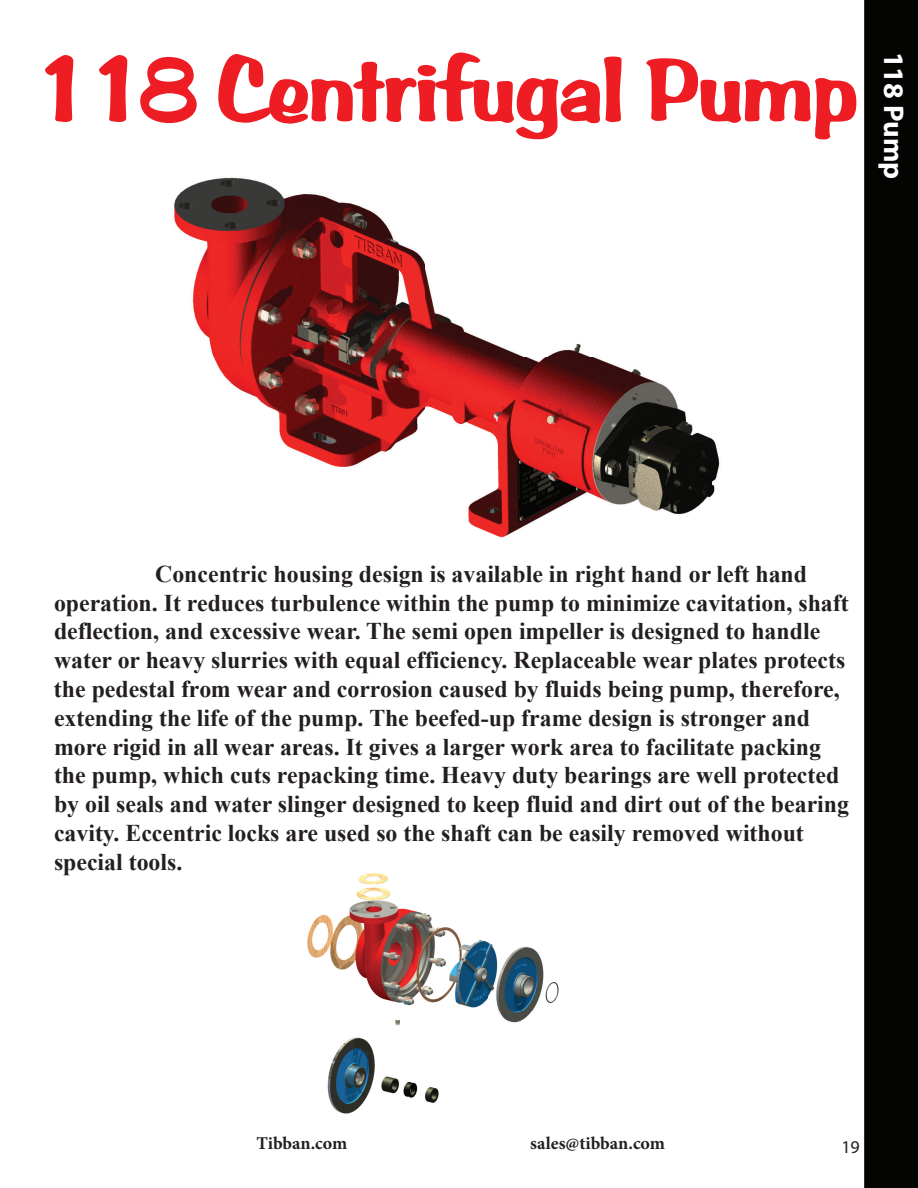
<style>
.page{position:relative;width:918px;height:1188px;background:#fff}
.page>*{position:absolute;margin:0;border:0;box-sizing:border-box;transform-origin:0 0}
.t1{font:90px "BRADDON";color:#ee1d23}
.t2{font:700 28.5px "Myriad Pro";color:#fff}
.t3{font:700 24px/28.8px "Times New Roman";color:#231f20}
.t4{font:700 18px "Minion Pro";letter-spacing:-.005em;color:#231f20}
.t5{font:18px "Myriad Pro";color:#231f20}
</style>
<div class="page">
<div style="left:864px;top:0;width:54px;height:1188px;background:#040503"></div>
<img style="left:174px;top:178px;width:546px;height:360px">
<img style="left:307px;top:873px;width:252px;height:241px">
<svg style="left:45px;top:55px;width:29px;height:67px"></svg>
<svg style="left:99px;top:55px;width:29px;height:67px"></svg>
<svg style="left:140px;top:56px;width:57px;height:68px"></svg>
<svg style="left:217px;top:52px;width:407px;height:181px"></svg>
<svg style="left:644px;top:58px;width:213px;height:175px"></svg>
<h1 class="t1" style="left:33px;top:37px;width:825px">118 Centrifugal Pump</h1>
<p class="t2" style="left:912px;top:52px;width:129px;rotate:90deg">118 Pump</p>
<p class="t3" style="left:54px;top:559px;width:797px;text-indent:101px">Concentric housing design is available in right hand or left hand operation. It reduces turbulence within the pump to minimize cavitation, shaft deflection, and excessive wear. The semi open impeller is designed to handle water or heavy slurries with equal efficiency. Replaceable wear plates protects the pedestal from wear and corrosion caused by fluids being pump, therefore, extending the life of the pump. The beefed-up frame design is stronger and more rigid in all wear areas. It gives a larger work area to facilitate packing the pump, which cuts repacking time. Heavy duty bearings are well protected by oil seals and water slinger designed to keep fluid and dirt out of the bearing cavity. Eccentric locks are used so the shaft can be easily removed without special tools.</p>
<p class="t4" style="left:256px;top:1131px;width:92px">Tibban.com</p>
<p class="t4" style="left:530px;top:1131px;width:136px">sales@tibban.com</p>
<p class="t5" style="left:841px;top:1135px;width:20px">19</p>
</div>
